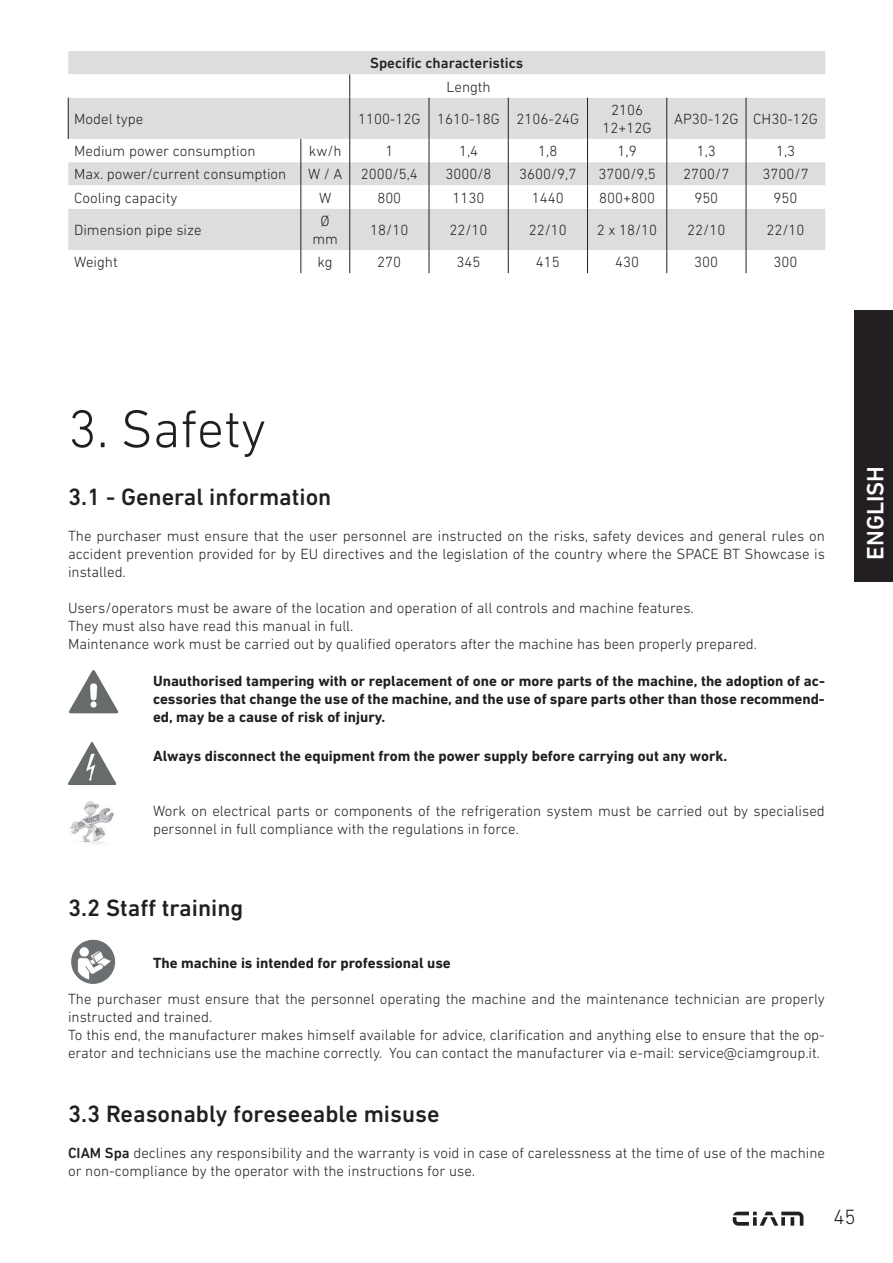
<style>
.page{position:relative;width:893px;height:1263px;background:#fff}
.page>*{position:absolute;margin:0;border:0;box-sizing:border-box;transform-origin:0 0}
.t1{font:300 54px "DIN Next LT Pro";color:#231f20}
.t2{font:500 24px "DIN Next LT Pro";color:#231f20}
.t3{font:500 24px "DIN Next LT Pro";color:#fff}
.t4{font:300 21px "DIN Next LT Pro";color:#231f20}
.t5{font:300 15px/18px "DIN Next LT Pro";color:#231f20}
.t6{font:700 15px/18px "DIN Next LT Pro";color:#231f20;text-align:justify}
.t7{font:500 15px "DIN Next LT Pro";color:#231f20}
.s1{font-weight:500}
</style>
<div class="page">
<svg style="left:733px;top:1211px;width:70px;height:15px"></svg>
<div style="left:855px;top:310px;width:38px;height:272px;background:#231f20"></div>
<div style="left:68px;top:51px;width:757px;height:23px;background:#dcdddf"></div>
<svg style="left:68px;top:74px;width:757px;height:199px;fill:#dcdddf"></svg>
<svg style="left:349px;top:74px;width:1px;height:24px"></svg>
<hr style="left:68px;top:98px;width:1px;height:41px;background:#231f20">
<hr style="left:349px;top:98px;width:1px;height:41px;background:#231f20">
<svg style="left:349px;top:139px;width:1px;height:70px"></svg>
<hr style="left:349px;top:209px;width:1px;height:41px;background:#231f20">
<svg style="left:349px;top:250px;width:1px;height:23px"></svg>
<hr style="left:429px;top:98px;width:1px;height:41px;background:#231f20">
<hr style="left:508px;top:98px;width:1px;height:41px;background:#231f20">
<svg style="left:429px;top:139px;width:1px;height:70px"></svg>
<svg style="left:508px;top:139px;width:1px;height:70px"></svg>
<hr style="left:429px;top:209px;width:1px;height:41px;background:#231f20">
<hr style="left:508px;top:209px;width:1px;height:41px;background:#231f20">
<svg style="left:429px;top:250px;width:1px;height:23px"></svg>
<svg style="left:508px;top:250px;width:1px;height:23px"></svg>
<svg style="left:301px;top:139px;width:1px;height:70px"></svg>
<hr style="left:301px;top:209px;width:1px;height:41px;background:#231f20">
<svg style="left:301px;top:250px;width:1px;height:23px"></svg>
<hr style="left:587px;top:98px;width:1px;height:41px;background:#231f20">
<hr style="left:666px;top:98px;width:1px;height:41px;background:#231f20">
<hr style="left:746px;top:98px;width:1px;height:41px;background:#231f20">
<svg style="left:587px;top:139px;width:1px;height:70px"></svg>
<svg style="left:666px;top:139px;width:1px;height:70px"></svg>
<svg style="left:746px;top:139px;width:1px;height:70px"></svg>
<hr style="left:587px;top:209px;width:1px;height:41px;background:#231f20">
<hr style="left:666px;top:209px;width:1px;height:41px;background:#231f20">
<hr style="left:746px;top:209px;width:1px;height:41px;background:#231f20">
<svg style="left:587px;top:250px;width:1px;height:23px"></svg>
<svg style="left:666px;top:250px;width:1px;height:23px"></svg>
<svg style="left:746px;top:250px;width:1px;height:23px"></svg>
<img style="left:69px;top:670px;width:49px;height:44px">
<img style="left:68px;top:743px;width:48px;height:41px">
<img style="left:70px;top:801px;width:44px;height:44px">
<img style="left:71px;top:939px;width:45px;height:45px">
<p class="t7" style="left:370px;top:55px;width:155px">Specific characteristics</p>
<p class="t5" style="left:446px;top:77px;width:46px">Length</p>
<p class="t5" style="left:74px;top:110px;width:71px">Model type</p>
<p class="t5" style="left:358px;top:110px;width:223px">1100-12G 1610-18G 2106-24G</p>
<p class="t5" style="left:603px;top:101px;width:51px;text-align:center">2106<br>12+12G</p>
<p class="t5" style="left:674px;top:110px;width:145px">AP30-12G CH30-12G</p>
<p class="t5" style="left:74px;top:142px;width:183px">Medium power consumption</p>
<p class="t5" style="left:309px;top:142px;width:34px">kw/h</p>
<p class="t5" style="left:385px;top:142px;width:9px">1</p>
<p class="t5" style="left:459px;top:142px;width:21px">1,4</p>
<p class="t5" style="left:538px;top:142px;width:21px">1,8</p>
<p class="t5" style="left:617px;top:142px;width:21px">1,9</p>
<p class="t5" style="left:697px;top:142px;width:21px">1,3</p>
<p class="t5" style="left:776px;top:142px;width:21px">1,3</p>
<p class="t5" style="left:74px;top:165px;width:214px">Max. power/current consumption</p>
<p class="t5" style="left:308px;top:165px;width:111px">W / A 2000/5,4</p>
<p class="t5" style="left:446px;top:165px;width:48px">3000/8</p>
<p class="t5" style="left:519px;top:165px;width:59px">3600/9,7</p>
<p class="t5" style="left:598px;top:165px;width:59px">3700/9,5</p>
<p class="t5" style="left:683px;top:165px;width:48px">2700/7</p>
<p class="t5" style="left:762px;top:165px;width:48px">3700/7</p>
<p class="t5" style="left:74px;top:188px;width:105px">Cooling capacity</p>
<p class="t5" style="left:319px;top:188px;width:14px">W</p>
<p class="t5" style="left:377px;top:188px;width:25px">800</p>
<p class="t5" style="left:453px;top:188px;width:33px">1130</p>
<p class="t5" style="left:532px;top:188px;width:33px">1440</p>
<p class="t5" style="left:599px;top:188px;width:57px">800+800</p>
<p class="t5" style="left:694px;top:188px;width:25px">950</p>
<p class="t5" style="left:774px;top:188px;width:25px">950</p>
<p class="t5" style="left:74px;top:221px;width:129px">Dimension pipe size</p>
<p class="t5" style="left:312px;top:212px;width:27px;text-align:center">Ø mm</p>
<p class="t5" style="left:370px;top:221px;width:40px">18/10</p>
<p class="t5" style="left:449px;top:221px;width:40px">22/10</p>
<p class="t5" style="left:529px;top:221px;width:40px">22/10</p>
<p class="t5" style="left:597px;top:221px;width:62px">2 x 18/10</p>
<p class="t5" style="left:687px;top:221px;width:40px">22/10</p>
<p class="t5" style="left:766px;top:221px;width:40px">22/10</p>
<p class="t5" style="left:74px;top:253px;width:45px">Weight</p>
<p class="t5" style="left:318px;top:253px;width:17px">kg</p>
<p class="t5" style="left:377px;top:253px;width:25px">270</p>
<p class="t5" style="left:457px;top:253px;width:25px">345</p>
<p class="t5" style="left:536px;top:253px;width:25px">415</p>
<p class="t5" style="left:615px;top:253px;width:25px">430</p>
<p class="t5" style="left:694px;top:253px;width:25px">300</p>
<p class="t5" style="left:773px;top:253px;width:25px">300</p>
<h1 class="t1" style="left:68px;top:398px;width:200px">3. Safety</h1>
<h2 class="t2" style="left:68px;top:483px;width:265px">3.1 - General information</h2>
<p class="t5" style="left:68px;top:527px;width:758px;text-align:justify">The purchaser must ensure that the user personnel are instructed on the risks, safety devices and general rules on accident prevention provided for by EU directives and the legislation of the country where the SPACE BT Showcase is installed.</p>
<p class="t5" style="left:68px;top:599px;width:691px">Users/operators must be aware of the location and operation of all controls and machine features.<br>They must also have read this manual in full.<br>Maintenance work must be carried out by qualified operators after the machine has been properly prepared.</p>
<p class="t6" style="left:153px;top:671px;width:673px">Unauthorised tampering with or replacement of one or more parts of the machine, the adoption of ac&shy;cessories that change the use of the machine, and the use of spare parts other than those recommend&shy;ed, may be a cause of risk of injury.</p>
<p class="t6" style="left:153px;top:747px;width:576px">Always disconnect the equipment from the power supply before carrying out any work.</p>
<p class="t5" style="left:153px;top:801px;width:673px">Work on electrical parts or components of the refrigeration system must be carried out by specialised personnel in full compliance with the regulations in force.</p>
<h2 class="t3" style="left:861px;top:560px;width:95px;rotate:-90deg">ENGLISH</h2>
<h2 class="t2" style="left:68px;top:894px;width:177px">3.2 Staff training</h2>
<p class="t6" style="left:153px;top:953px;width:299px">The machine is intended for professional use</p>
<p class="t5" style="left:68px;top:989px;width:758px">The purchaser must ensure that the personnel operating the machine and the maintenance technician are properly instructed and trained.<br>To this end, the manufacturer makes himself available for advice, clarification and anything else to ensure that the op&shy;erator and technicians use the machine correctly. You can contact the manufacturer via e-mail: service@ciamgroup.it.</p>
<h2 class="t2" style="left:68px;top:1100px;width:373px">3.3 Reasonably foreseeable misuse</h2>
<p class="t5" style="left:68px;top:1144px;width:758px"><span class="s1">CIAM Spa</span> declines any responsibility and the warranty is void in case of carelessness at the time of use of the machine or non-compliance by the operator with the instructions for use.</p>
<h3 class="t4" style="left:833px;top:1205px;width:24px">45</h3>
</div>
